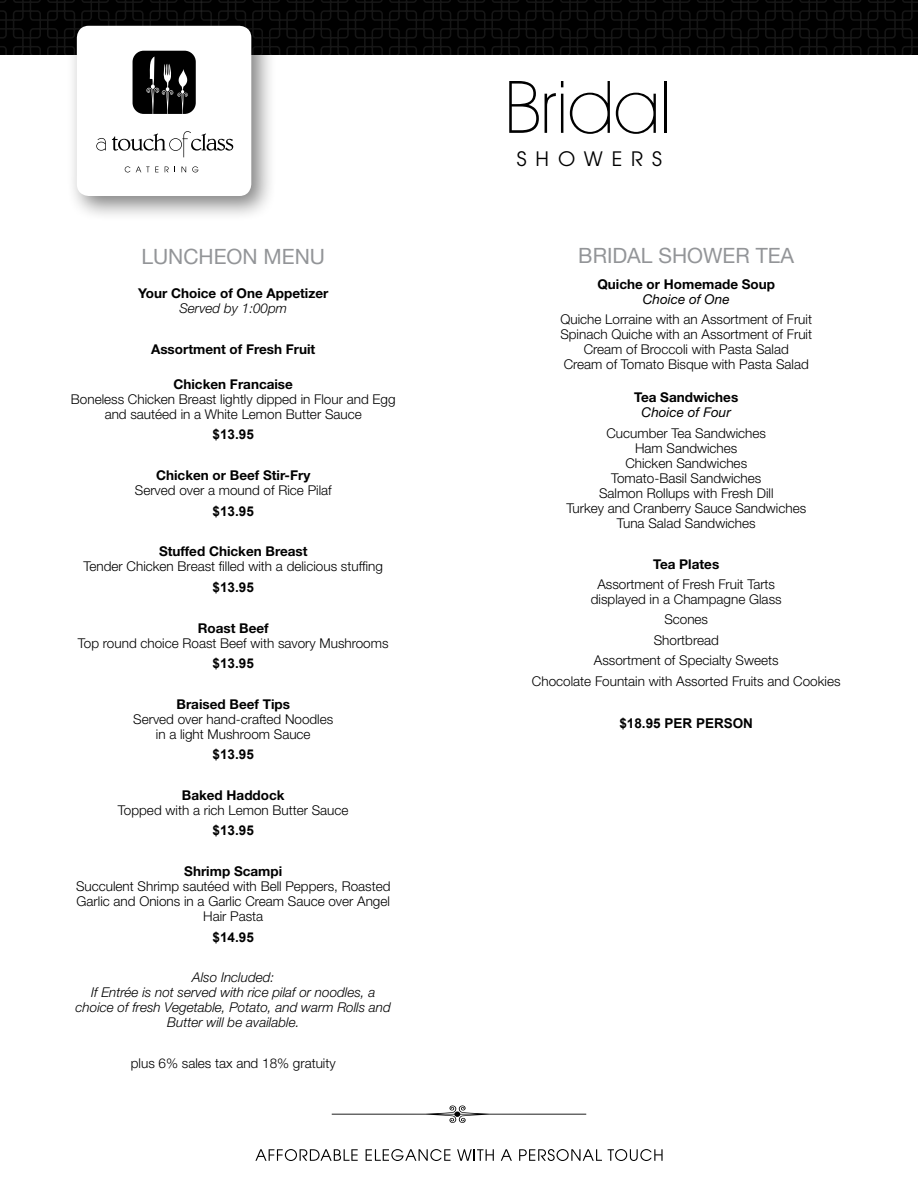
<style>
.page{position:relative;width:918px;height:1188px;background:#fff}
.page>*{position:absolute;margin:0;border:0;box-sizing:border-box;transform-origin:0 0}
.t1{font:200 72.9px "Avant Garde IT Cby BT";color:#000}
.t2{font:21px "Helvetica Neue";color:#939598}
.t3{font:19.8px "Avant Garde";letter-spacing:.45em;color:#000}
.t4{font:300 13.5px/15px "Helvetica Neue";color:#000;text-align:center}
.t5{font:700 13.5px "Helvetica Neue";color:#000}
.t6{font:italic 300 13.5px/15px "Helvetica Neue";color:#000;text-align:center}
.t7{font:700 13.5px "Arial";color:#000}
.t8{font:italic 13.5px "Helvetica Neue";color:#000}
</style>
<div class="page">
<div style="left:65px;top:14px;width:211px;height:207px;background:#000;opacity:.5"></div>
<div style="left:77px;top:26px;width:174px;height:170px;background:#fff;border-radius:12px"></div>
<svg style="left:0;top:0;width:918px;height:114px"></svg>
<svg style="left:125px;top:166px;width:5px;height:6px"></svg>
<svg style="left:136px;top:167px;width:22px;height:5px"></svg>
<svg style="left:165px;top:167px;width:4px;height:5px"></svg>
<svg style="left:182px;top:167px;width:4px;height:5px"></svg>
<svg style="left:192px;top:166px;width:6px;height:6px"></svg>
<svg style="left:96px;top:138px;width:10px;height:13px"></svg>
<svg style="left:112px;top:131px;width:121px;height:26px"></svg>
<svg style="left:255px;top:1149px;width:103px;height:12px"></svg>
<svg style="left:366px;top:1149px;width:85px;height:12px"></svg>
<svg style="left:457px;top:1149px;width:37px;height:12px"></svg>
<svg style="left:501px;top:1149px;width:11px;height:12px"></svg>
<svg style="left:519px;top:1149px;width:83px;height:12px"></svg>
<svg style="left:608px;top:1149px;width:55px;height:12px"></svg>
<svg style="left:332px;top:1105px;width:254px;height:18px"></svg>
<h2 class="t2" style="left:141px;top:244px;width:185px">LUNCHEON MENU</h2>
<p class="t5" style="left:138px;top:285px;width:192px">Your Choice of One Appetizer</p>
<p class="t6" style="left:179px;top:300px;width:109px">Served by 1:00pm</p>
<p class="t5" style="left:151px;top:340px;width:166px">Assortment of Fresh Fruit</p>
<p class="t5" style="left:173px;top:376px;width:121px">Chicken Francaise</p>
<p class="t4" style="left:71px;top:391px;width:326px">Boneless Chicken Breast lightly dipped in Flour and Egg and sautéed in a White Lemon Butter Sauce</p>
<p class="t7" style="left:213px;top:426px;width:43px">$13.95</p>
<p class="t5" style="left:156px;top:467px;width:156px">Chicken or Beef Stir-Fry</p>
<p class="t4" style="left:135px;top:483px;width:198px">Served over a mound of Rice Pilaf</p>
<p class="t7" style="left:213px;top:502px;width:43px">$13.95</p>
<p class="t5" style="left:159px;top:543px;width:150px">Stuffed Chicken Breast</p>
<p class="t4" style="left:84px;top:559px;width:301px">Tender Chicken Breast filled with a delicious stuffing</p>
<p class="t7" style="left:213px;top:578px;width:43px">$13.95</p>
<p class="t5" style="left:198px;top:619px;width:72px">Roast Beef</p>
<p class="t4" style="left:78px;top:635px;width:312px">Top round choice Roast Beef with savory Mushrooms</p>
<p class="t7" style="left:213px;top:654px;width:43px">$13.95</p>
<p class="t5" style="left:177px;top:696px;width:115px">Braised Beef Tips</p>
<p class="t4" style="left:133px;top:711px;width:202px">Served over hand-crafted Noodles in a light Mushroom Sauce</p>
<p class="t7" style="left:213px;top:746px;width:43px">$13.95</p>
<p class="t5" style="left:182px;top:787px;width:104px">Baked Haddock</p>
<p class="t4" style="left:118px;top:802px;width:232px">Topped with a rich Lemon Butter Sauce</p>
<p class="t7" style="left:213px;top:822px;width:43px">$13.95</p>
<p class="t5" style="left:184px;top:863px;width:99px">Shrimp Scampi</p>
<p class="t4" style="left:76px;top:879px;width:316px">Succulent Shrimp sautéed with Bell Peppers, Roasted<br>Garlic and Onions in a Garlic Cream Sauce over Angel<br>Hair Pasta</p>
<p class="t7" style="left:213px;top:928px;width:43px">$14.95</p>
<p class="t6" style="left:76px;top:970px;width:317px">Also Included:<br>If Entrée is not served with rice pilaf or noodles, a choice of fresh Vegetable, Potato, and warm Rolls and Butter will be available.</p>
<p class="t4" style="left:131px;top:1056px;width:206px">plus 6% sales tax and 18% gratuity</p>
<h1 class="t1" style="left:504px;top:63px;width:169px">Bridal</h1>
<h3 class="t3" style="left:517px;top:147px;width:147px">SHOWERS</h3>
<h2 class="t2" style="left:578px;top:243px;width:217px">BRIDAL SHOWER TEA</h2>
<p class="t5" style="left:597px;top:276px;width:179px">Quiche or Homemade Soup</p>
<p class="t8" style="left:643px;top:291px;width:88px">Choice of One</p>
<p class="t4" style="left:560px;top:312px;width:253px">Quiche Lorraine with an Assortment of Fruit Spinach Quiche with an Assortment of Fruit Cream of Broccoli with Pasta Salad<br>Cream of Tomato Bisque with Pasta Salad</p>
<p class="t5" style="left:634px;top:389px;width:105px">Tea Sandwiches</p>
<p class="t8" style="left:642px;top:405px;width:91px">Choice of Four</p>
<p class="t4" style="left:566px;top:425px;width:241px">Cucumber Tea Sandwiches<br>Ham Sandwiches<br>Chicken Sandwiches<br>Tomato-Basil Sandwiches<br>Salmon Rollups with Fresh Dill<br>Turkey and Cranberry Sauce Sandwiches<br>Tuna Salad Sandwiches</p>
<p class="t5" style="left:653px;top:556px;width:67px">Tea Plates</p>
<p class="t4" style="left:591px;top:576px;width:192px">Assortment of Fresh Fruit Tarts displayed in a Champagne Glass</p>
<p class="t4" style="left:532px;top:609px;width:310px;line-height:20.4px">Scones<br>Shortbread<br>Assortment of Specialty Sweets<br>Chocolate Fountain with Assorted Fruits and Cookies</p>
<p class="t7" style="left:619px;top:714px;width:135px">$18.95 PER PERSON</p>
</div>
